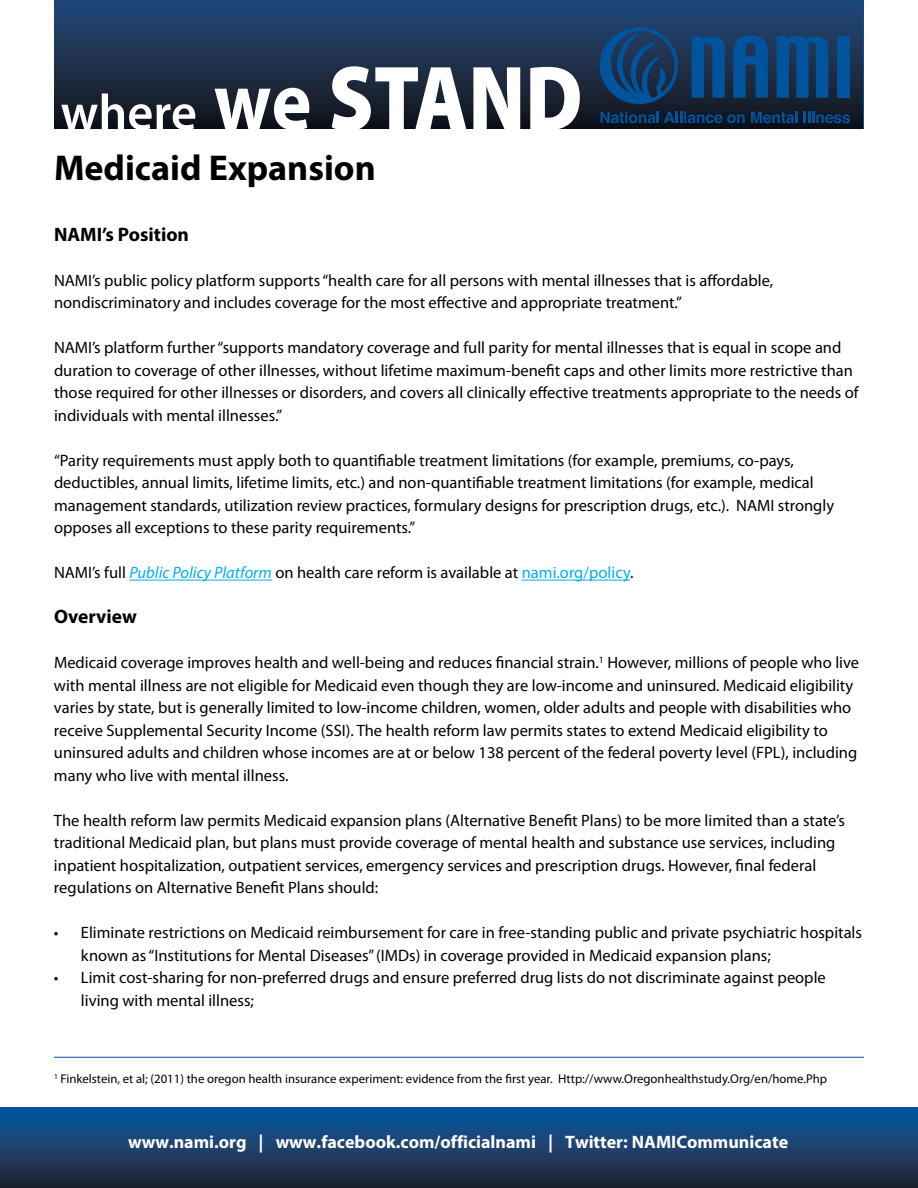
<style>
.page{position:relative;width:918px;height:1188px;background:#fff}
.page>*{position:absolute;margin:0;border:0;box-sizing:border-box;transform-origin:0 0}
.t1{font:600 50.55px "Myriad Pro";color:#fff}
.t2{font:700 36px "Myriad Pro";color:#000}
.t3{font:700 19.5px "Myriad Pro";color:#000}
.t4{font:700 18px "Myriad Pro";color:#fff}
.t5{font:16.5px/22.5px "Myriad Pro";color:#000}
.t6{font:12.75px "Myriad Pro";color:#000}
.s1{font-weight:700;font-size:83.1px}
.s2{font-style:italic;color:#00aeef}
.s3{color:#00aeef}
</style>
<div class="page">
<hr style="left:129px;top:580px;width:143px;height:1px;background:#00aeef">
<hr style="left:522px;top:580px;width:108px;height:1px;background:#00aeef">
<div style="left:0;top:1107px;width:918px;height:81px;background:linear-gradient(to bottom,#065aa5,#272430)"></div>
<div style="left:55px;top:0;width:807px;height:129px;background:linear-gradient(to bottom,#244a7a,#141318)"></div>
<svg style="left:597px;top:25px;width:253px;height:98px;background:#103b66"></svg>
<svg style="left:332px;top:66px;width:135px;height:63px"></svg>
<svg style="left:473px;top:67px;width:47px;height:62px"></svg>
<svg style="left:530px;top:67px;width:50px;height:62px"></svg>
<hr style="left:54px;top:1057px;width:810px;height:1px;background:#00549d">
<h1 class="t1" style="left:61px;top:80px;width:253px">where <span class="s1">we</span></h1>
<h2 class="t2" style="left:54px;top:145px;width:323px">Medicaid Expansion</h2>
<p class="t3" style="left:54px;top:222px;width:137px">NAMI’s Position</p>
<p class="t5" style="left:54px;top:269px;width:721px">NAMI’s public policy platform supports “health care for all persons with mental illnesses that is affordable, nondiscriminatory and includes coverage for the most effective and appropriate treatment.”</p>
<p class="t5" style="left:54px;top:336px;width:806px">NAMI’s platform further “supports mandatory coverage and full parity for mental illnesses that is equal in scope and duration to coverage of other illnesses, without lifetime maximum-benefit caps and other limits more restrictive than those required for other illnesses or disorders, and covers all clinically effective treatments appropriate to the needs of individuals with mental illnesses.”</p>
<p class="t5" style="left:54px;top:449px;width:782px">“Parity requirements must apply both to quantifiable treatment limitations (for example, premiums, co-pays, deductibles, annual limits, lifetime limits, etc.) and non-quantifiable treatment limitations (for example, medical management standards, utilization review practices, formulary designs for prescription drugs, etc.). NAMI strongly opposes all exceptions to these parity requirements.”</p>
<p class="t5" style="left:54px;top:561px;width:581px">NAMI’s full <span class="s2">Public Policy Platform</span> on health care reform is available at <span class="s3">nami.org/policy</span>.</p>
<p class="t3" style="left:54px;top:604px;width:84px">Overview</p>
<p class="t5" style="left:54px;top:651px;width:807px">Medicaid coverage improves health and well-being and reduces financial strain.<sup>1</sup> However, millions of people who live with mental illness are not eligible for Medicaid even though they are low-income and uninsured. Medicaid eligibility varies by state, but is generally limited to low-income children, women, older adults and people with disabilities who receive Supplemental Security Income (SSI). The health reform law permits states to extend Medicaid eligibility to uninsured adults and children whose incomes are at or below 138 percent of the federal poverty level (FPL), including many who live with mental illness.</p>
<p class="t5" style="left:54px;top:809px;width:792px">The health reform law permits Medicaid expansion plans (Alternative Benefit Plans) to be more limited than a state’s traditional Medicaid plan, but plans must provide coverage of mental health and substance use services, including inpatient hospitalization, outpatient services, emergency services and prescription drugs. However, final federal regulations on Alternative Benefit Plans should:</p>
<p class="t5" style="left:81px;top:921px;width:783px;text-indent:-27px">• Eliminate restrictions on Medicaid reimbursement for care in free-standing public and private psychiatric hospitals known as “Institutions for Mental Diseases” (IMDs) in coverage provided in Medicaid expansion plans;</p>
<p class="t5" style="left:81px;top:966px;width:746px;text-indent:-27px">• Limit cost-sharing for non-preferred drugs and ensure preferred drug lists do not discriminate against people living with mental illness;</p>
<p class="t6" style="left:54px;top:1071px;width:775px"><sup>1</sup> Finkelstein, et al; (2011) the oregon health insurance experiment: evidence from the first year. Http://www.Oregonhealthstudy.Org/en/home.Php</p>
<p class="t4" style="left:128px;top:1130px;width:662px">www.nami.org | www.facebook.com/officialnami | Twitter: NAMICommunicate</p>
</div>
